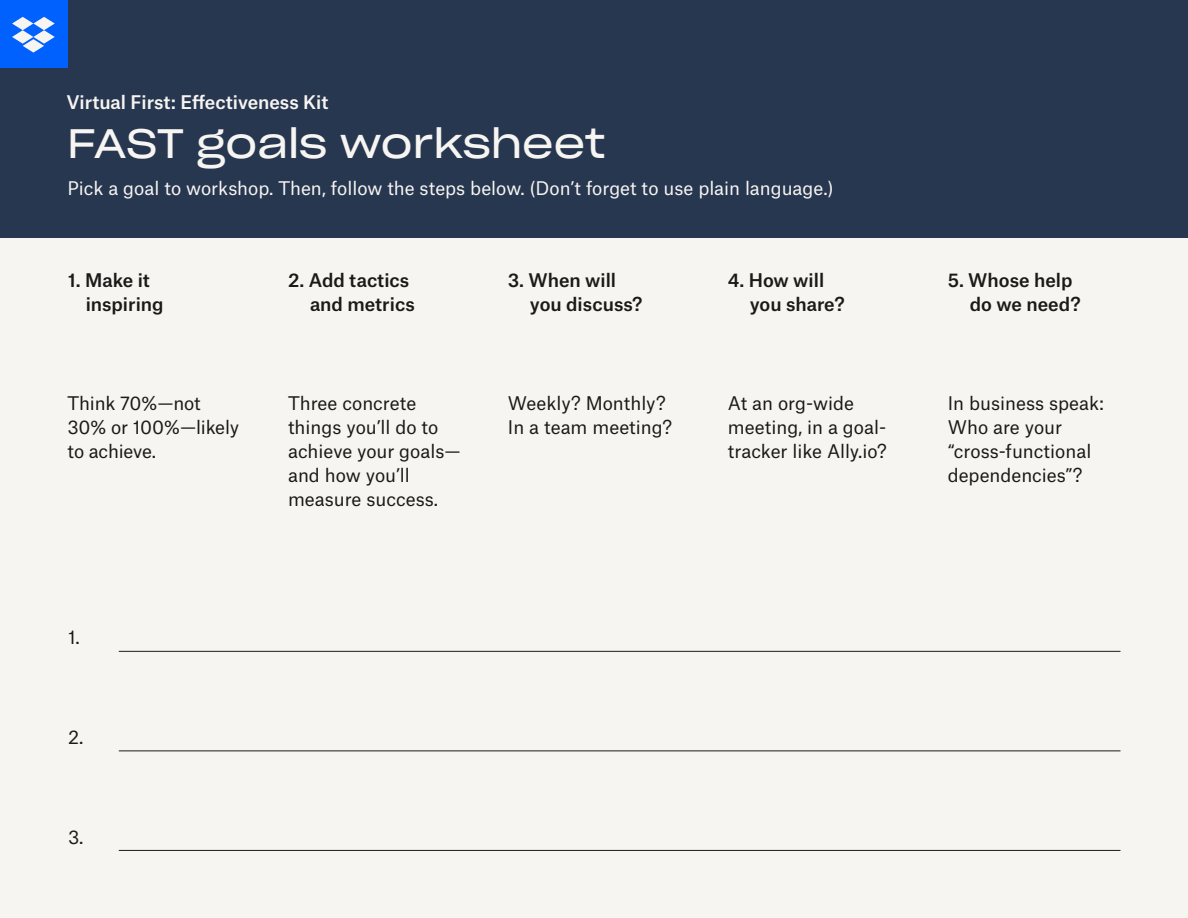
<style>
.page{position:relative;width:1188px;height:918px;background:#fff}
.page>*{position:absolute;margin:0;border:0;box-sizing:border-box;transform-origin:0 0}
.t1{font:40.5px "Sharp Grotesk Book 23";color:#f7f5f2}
.t2{font:18px/24px "Atlas Grotesk";color:#1e1919}
.t3{font:500 18px/24px "Atlas Grotesk";color:#1e1919}
.t4{font:18px "Atlas Grotesk";color:#f7f5f2}
.t5{font:500 18px "Atlas Grotesk";color:#f7f5f2}
</style>
<div class="page">
<div style="left:0;top:183px;width:1188px;height:734px;background:#f7f5f2"></div>
<div style="left:0;top:0;width:1188px;height:238px;background:#283750"></div>
<div style="left:0;top:0;width:67px;height:67px;background:#0061fe"></div>
<svg style="left:12px;top:17px;width:43px;height:36px"></svg>
<hr style="left:119px;top:651px;width:1001px;height:1px;background:#1e1918">
<hr style="left:119px;top:751px;width:1001px;height:1px;background:#1e1918">
<hr style="left:119px;top:850px;width:1001px;height:1px;background:#1e1918">
<p class="t5" style="left:66px;top:88px;width:264px">Virtual First: Effectiveness Kit</p>
<h1 class="t1" style="left:67px;top:109px;width:540px">FAST goals worksheet</h1>
<p class="t4" style="left:67px;top:174px;width:768px">Pick a goal to workshop. Then, follow the steps below. (Don’t forget to use plain language.)</p>
<p class="t3" style="left:86px;top:267px;width:79px;text-indent:-18px">1. Make it inspiring</p>
<p class="t3" style="left:288px;top:266px;width:128px;text-align:right">2. Add tactics and metrics</p>
<p class="t3" style="left:530px;top:266px;width:114px;text-indent:-22px">3. When will you discuss?</p>
<p class="t3" style="left:750px;top:266px;width:96px;text-indent:-22px">4. How will you share?</p>
<p class="t3" style="left:970px;top:266px;width:112px;text-indent:-22px">5. Whose help do we need?</p>
<p class="t2" style="left:67px;top:390px;width:173px">Think 70%—not<br>30% or 100%—likely to achieve.</p>
<p class="t2" style="left:288px;top:390px;width:174px">Three concrete things you’ll do to achieve your goals— and how you’ll measure success.</p>
<p class="t2" style="left:508px;top:390px;width:166px">Weekly? Monthly?<br>In a team meeting?</p>
<p class="t2" style="left:728px;top:390px;width:160px">At an org-wide meeting, in a goal&shy;tracker like Ally.io?</p>
<p class="t2" style="left:948px;top:389px;width:158px">In business speak:<br>Who are your “cross-functional dependencies”?</p>
<p class="t2" style="left:68px;top:624px;width:13px">1.</p>
<p class="t2" style="left:68px;top:723px;width:17px">2.</p>
<p class="t2" style="left:68px;top:824px;width:17px">3.</p>
</div>
